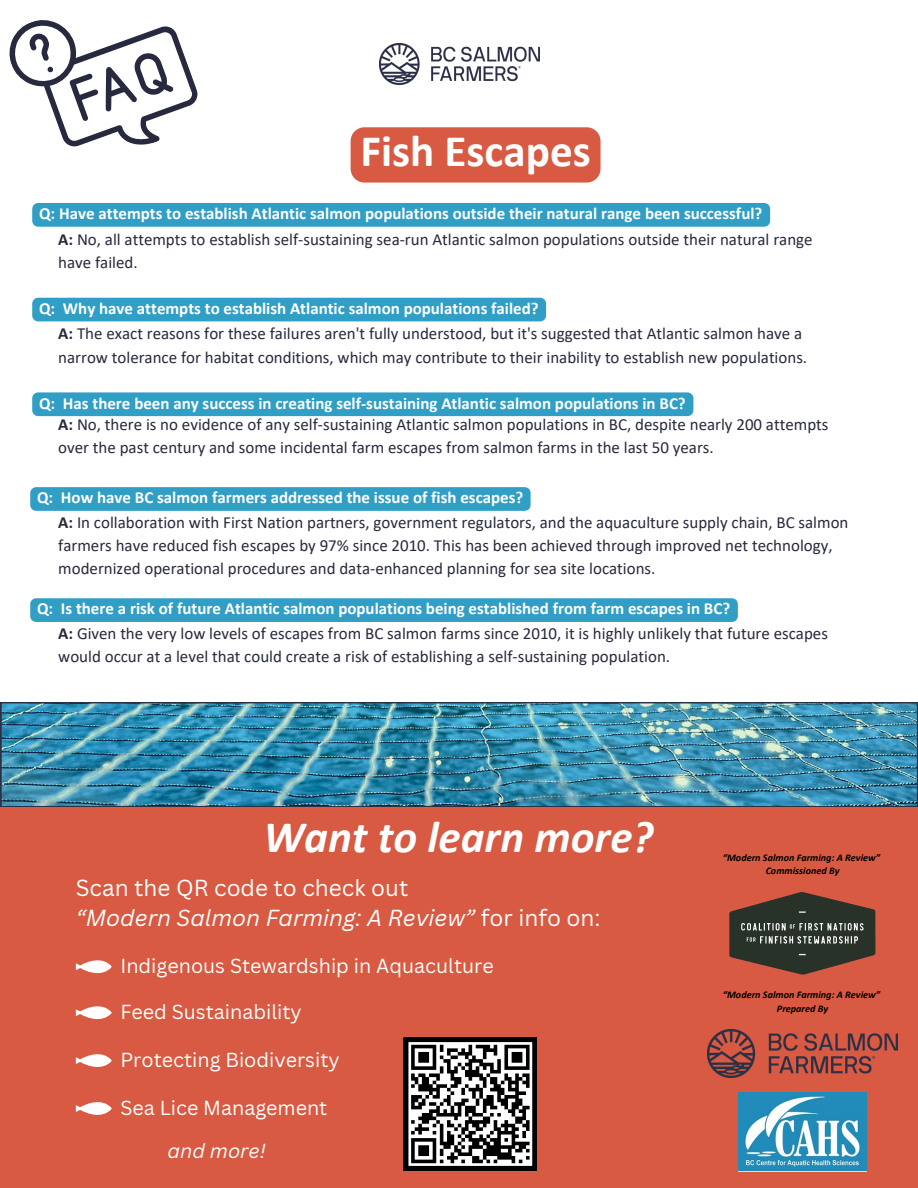
<style>
.page{position:relative;width:918px;height:1188px;background:#fff}
.page>*{position:absolute;margin:0;border:0;box-sizing:border-box;transform-origin:0 0}
.t1{font:italic 700 45.15px "Calibri";color:#fff}
.t2{font:700 45.15px "Calibri";color:#fff}
.t3{font:22.5px/30.8px "Canva Sans";color:#fff}
.t4{font:19.8px "Canva Sans";color:#fff}
.t5{font:italic 19.8px "Canva Sans";color:#fff}
.t6{font:16.95px/23.2px "Calibri";color:#272a3e}
.t7{font:700 16.95px "Calibri";color:#fff}
.t8{font:italic 700 10.2px "Calibri";color:#000}
.s1{font-weight:700}
.s2{font-style:italic}
</style>
<div class="page">
<img style="left:379px;top:44px;width:160px;height:40px">
<div style="left:0;top:803px;width:917px;height:385px;background:#d85a42"></div>
<svg style="left:404px;top:1038px;width:133px;height:132px;background:#777"></svg>
<svg style="left:76px;top:960px;width:36px;height:14px"></svg>
<svg style="left:76px;top:1006px;width:36px;height:14px"></svg>
<svg style="left:76px;top:1054px;width:36px;height:13px"></svg>
<svg style="left:76px;top:1102px;width:36px;height:13px"></svg>
<img style="left:1px;top:702px;width:916px;height:105px">
<div style="left:32px;top:203px;width:738px;height:24px;background:#319ec6"></div>
<div style="left:32px;top:392px;width:661px;height:24px;background:#319ec6"></div>
<div style="left:32px;top:298px;width:514px;height:23px;background:#319ec6"></div>
<img style="left:707px;top:1030px;width:191px;height:48px">
<svg style="left:729px;top:892px;width:146px;height:83px"></svg>
<img style="left:739px;top:1092px;width:127px;height:79px">
<div style="left:351px;top:127px;width:250px;height:56px;background:#d85a42"></div>
<svg style="left:30px;top:487px;width:501px;height:24px;background:#349fc6"></svg>
<div style="left:30px;top:598px;width:708px;height:24px;background:#319ec6"></div>
<svg style="left:9px;top:20px;width:189px;height:127px"></svg>
<p class="t2" style="left:360px;top:132px;width:232px">Fish Escapes</p>
<h5 class="t7" style="left:39px;top:206px;width:725px">Q: Have attempts to establish Atlantic salmon populations outside their natural range been successful?</h5>
<h4 class="t6" style="left:58px;top:229px;width:756px"><span class="s1">A:</span> No, all attempts to establish self-sustaining sea-run Atlantic salmon populations outside their natural range have failed.</h4>
<h4 class="t7" style="left:39px;top:301px;width:501px">Q: Why have attempts to establish Atlantic salmon populations failed?</h4>
<h5 class="t6" style="left:58px;top:324px;width:750px"><span class="s1">A:</span> The exact reasons for these failures aren't fully understood, but it's suggested that Atlantic salmon have a narrow tolerance for habitat conditions, which may contribute to their inability to establish new populations.</h5>
<h5 class="t7" style="left:39px;top:396px;width:648px">Q: Has there been any success in creating self-sustaining Atlantic salmon populations in BC?</h5>
<h1 class="t6" style="left:58px;top:414px;width:772px"><span class="s1">A:</span> No, there is no evidence of any self-sustaining Atlantic salmon populations in BC, despite nearly 200 attempts over the past century and some incidental farm escapes from salmon farms in the last 50 years.</h1>
<h3 class="t7" style="left:37px;top:491px;width:488px">Q: How have BC salmon farmers addressed the issue of fish escapes?</h3>
<h2 class="t6" style="left:58px;top:512px;width:792px"><span class="s1">A:</span> In collaboration with First Nation partners, government regulators, and the aquaculture supply chain, BC salmon farmers have reduced fish escapes by 97% since 2010. This has been achieved through improved net technology, modernized operational procedures and data-enhanced planning for sea site locations.</h2>
<h3 class="t7" style="left:37px;top:602px;width:695px">Q: Is there a risk of future Atlantic salmon populations being established from farm escapes in BC?</h3>
<p class="t6" style="left:58px;top:623px;width:771px"><span class="s1">A:</span> Given the very low levels of escapes from BC salmon farms since 2010, it is highly unlikely that future escapes would occur at a level that could create a risk of establishing a self-sustaining population.</p>
<h4 class="t1" style="left:263px;top:818px;width:392px">Want to learn more?</h4>
<h4 class="t3" style="left:76px;top:872px;width:526px">Scan the QR code to check out<br><span class="s2">“Modern Salmon Farming: A Review”</span> for info on:</h4>
<h5 class="t4" style="left:120px;top:952px;width:375px">Indigenous Stewardship in Aquaculture</h5>
<h4 class="t4" style="left:120px;top:998px;width:183px">Feed Sustainability</h4>
<h5 class="t4" style="left:120px;top:1046px;width:221px">Protecting Biodiversity</h5>
<p class="t4" style="left:120px;top:1094px;width:208px">Sea Lice Management</p>
<h1 class="t5" style="left:167px;top:1137px;width:100px">and more!</h1>
<p class="t8" style="left:723px;top:853px;width:159px">“Modern Salmon Farming: A Review”</p>
<p class="t8" style="left:766px;top:867px;width:75px">Commissioned By</p>
<p class="t8" style="left:723px;top:991px;width:159px">“Modern Salmon Farming: A Review”</p>
<p class="t8" style="left:777px;top:1004px;width:53px">Prepared By</p>
</div>
